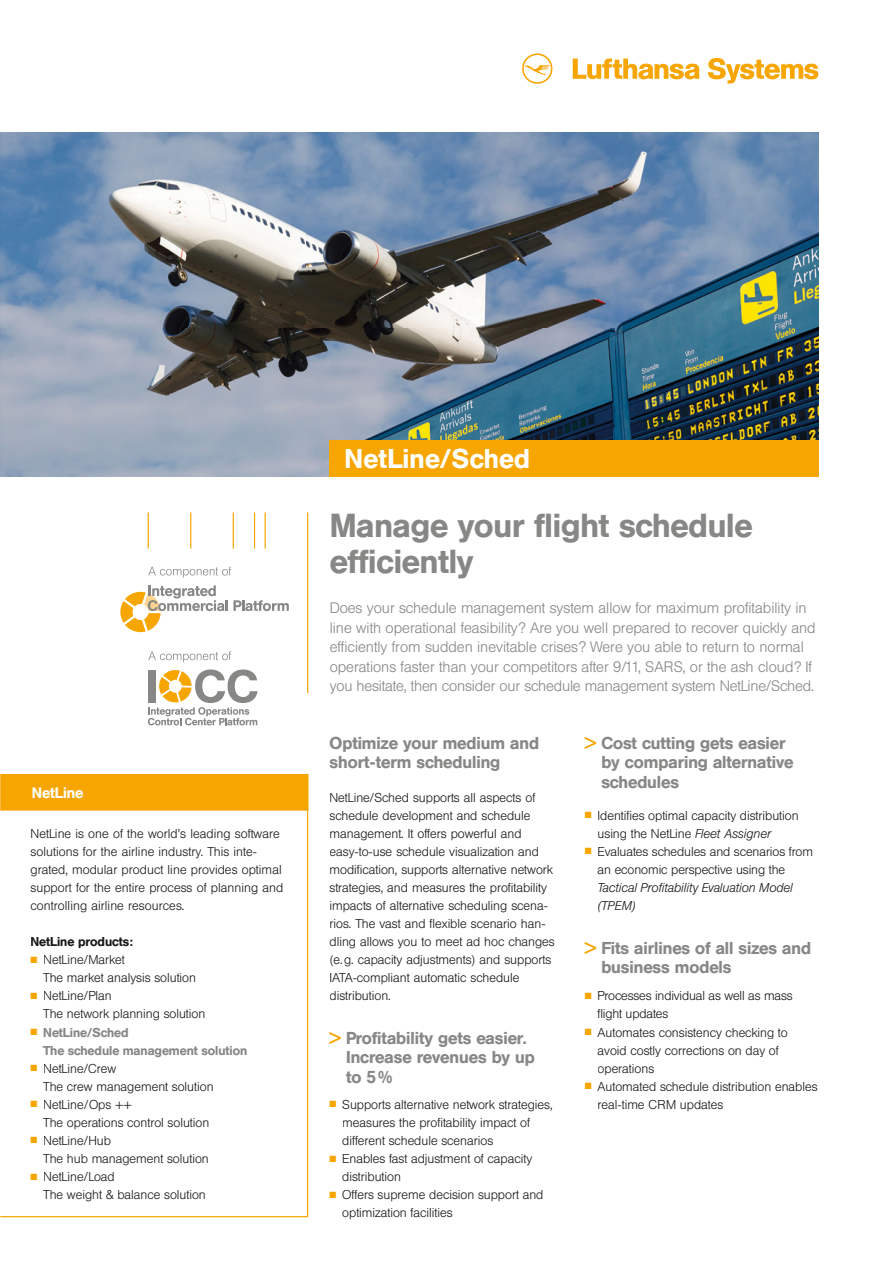
<style>
.page{position:relative;width:893px;height:1263px;background:#fff}
.page>*{position:absolute;margin:0;border:0;box-sizing:border-box;transform-origin:0 0}
.t1{font:500 33px/36px "Helvetica BQ";color:#878786}
.t2{font:500 27px "Helvetica BQ";letter-spacing:.015em;color:#fff}
.t3{font:500 17.1px/19.5px "Helvetica BQ";color:#878786}
.t4{font:300 15px/19.5px "Helvetica BQ";color:#878786}
.t5{font:500 15px "Helvetica BQ";color:#fff}
.t6{font:300 12.75px/18px "Helvetica BQ";color:#1a1a18}
.t7{font:500 12.75px/18px "Helvetica BQ";color:#878786}
.t8{font:italic 300 12.75px/18px "Helvetica BQ";letter-spacing:-.005em;color:#1a1a18}
.t9{font:500 12.75px "Helvetica BQ";color:#1a1a18}
.s1{color:#f7a500}
.s2{font-style:italic}
</style>
<div class="page">
<img style="left:0;top:133px;width:819px;height:344px">
<div style="left:330px;top:440px;width:489px;height:37px;background:#f7a500"></div>
<svg style="left:148px;top:567px;width:83px;height:10px"></svg>
<svg style="left:120px;top:585px;width:169px;height:47px"></svg>
<svg style="left:148px;top:651px;width:83px;height:11px"></svg>
<svg style="left:148px;top:669px;width:110px;height:56px"></svg>
<svg style="left:522px;top:53px;width:30px;height:31px"></svg>
<svg style="left:573px;top:59px;width:127px;height:20px"></svg>
<svg style="left:708px;top:58px;width:110px;height:25px"></svg>
<hr style="left:307px;top:512px;width:1px;height:181px;background:#f7a500">
<hr style="left:254px;top:512px;width:1px;height:37px;background:#f7a500">
<hr style="left:265px;top:512px;width:1px;height:37px;background:#f7a500">
<hr style="left:148px;top:512px;width:1px;height:37px;background:#f7a500">
<hr style="left:190px;top:512px;width:1px;height:37px;background:#f7a500">
<hr style="left:233px;top:512px;width:1px;height:37px;background:#f7a500">
<svg style="left:0;top:811px;width:308px;height:406px"></svg>
<div style="left:0;top:774px;width:308px;height:37px;background:#f7a500"></div>
<p class="t5" style="left:32px;top:784px;width:53px">NetLine</p>
<p class="t6" style="left:31px;top:824px;width:254px">NetLine is one of the world’s leading software solutions for the airline industry. This inte&shy;grated, modular product line provides optimal support for the entire process of planning and controlling airline resources.</p>
<p class="t9" style="left:31px;top:934px;width:104px">NetLine products:</p>
<p class="t6" style="left:43px;top:951px;width:154px;text-indent:-13px"><span class="s1">■</span> NetLine/Market<br>The market analysis solution</p>
<p class="t6" style="left:43px;top:987px;width:164px;text-indent:-13px"><span class="s1">■</span> NetLine/Plan<br>The network planning solution</p>
<p class="t7" style="left:43px;top:1023px;width:205px;text-indent:-13px"><span class="s1">■</span> NetLine/Sched<br>The schedule management solution</p>
<p class="t6" style="left:43px;top:1059px;width:172px;text-indent:-13px"><span class="s1">■</span> NetLine/Crew<br>The crew management solution</p>
<p class="t6" style="left:43px;top:1096px;width:168px;text-indent:-13px"><span class="s1">■</span> NetLine / Ops ++<br>The operations control solution</p>
<p class="t6" style="left:43px;top:1132px;width:167px;text-indent:-13px"><span class="s1">■</span> NetLine/Hub<br>The hub management solution</p>
<p class="t6" style="left:43px;top:1168px;width:164px;text-indent:-13px"><span class="s1">■</span> NetLine/Load<br>The weight &amp; balance solution</p>
<h2 class="t2" style="left:345px;top:443px;width:187px">NetLine/Sched</h2>
<h1 class="t1" style="left:330px;top:508px;width:424px">Manage your flight schedule efficiently</h1>
<p class="t4" style="left:330px;top:599px;width:487px">Does your schedule management system allow for maximum profitability in line with operational feasibility? Are you well prepared to recover quickly and efficiently from sudden inevitable crises? Were you able to return to normal operations faster than your competitors after 9/11, SARS, or the ash cloud? If you hesitate, then consider our schedule management system NetLine/Sched.</p>
<h3 class="t3" style="left:330px;top:733px;width:211px">Optimize your medium and short-term scheduling</h3>
<p class="t6" style="left:330px;top:788px;width:227px">NetLine/Sched supports all aspects of schedule development and schedule management. It offers powerful and easy-to-use schedule visualization and modification, supports alternative network strategies, and measures the profitability impacts of alternative scheduling scena&shy;rios. The vast and flexible scenario han&shy;dling allows you to meet ad hoc changes (e. g. capacity adjustments) and supports IATA-compliant automatic schedule distribution.</p>
<h3 class="t3" style="left:346px;top:1028px;width:190px;text-indent:-17px"><span class="s1">&gt;</span> Profitability gets easier.<br>Increase revenues by up to 5 %</h3>
<p class="t6" style="left:342px;top:1096px;width:212px;text-indent:-13px"><span class="s1">■</span> Supports alternative network strategies, measures the profitability impact of different schedule scenarios</p>
<p class="t6" style="left:342px;top:1150px;width:191px;text-indent:-13px"><span class="s1">■</span> Enables fast adjustment of capacity distribution</p>
<p class="t6" style="left:342px;top:1186px;width:203px;text-indent:-13px"><span class="s1">■</span> Offers supreme decision support and optimization facilities</p>
<h3 class="t3" style="left:601px;top:733px;width:194px;text-indent:-17px"><span class="s1">&gt;</span> Cost cutting gets easier by comparing alternative schedules</h3>
<p class="t6" style="left:598px;top:806px;width:203px;text-indent:-13px"><span class="s1">■</span> Identifies optimal capacity distribution using the NetLine <span class="s2">Fleet Assigner</span></p>
<p class="t6" style="left:598px;top:843px;width:217px;text-indent:-13px"><span class="s1">■</span> Evaluates schedules and scenarios from an economic perspective using the</p>
<p class="t8" style="left:598px;top:879px;width:197px">Tactical Profitability Evaluation Model (TPEM)</p>
<h3 class="t3" style="left:601px;top:938px;width:211px;text-indent:-17px"><span class="s1">&gt;</span> Fits airlines of all sizes and business models</h3>
<p class="t6" style="left:598px;top:987px;width:197px;text-indent:-13px"><span class="s1">■</span> Processes individual as well as mass flight updates</p>
<p class="t6" style="left:598px;top:1023px;width:192px;text-indent:-13px"><span class="s1">■</span> Automates consistency checking to avoid costly corrections on day of operations</p>
<p class="t6" style="left:598px;top:1077px;width:221px;text-indent:-13px"><span class="s1">■</span> Automated schedule distribution enables real-time CRM updates</p>
</div>
